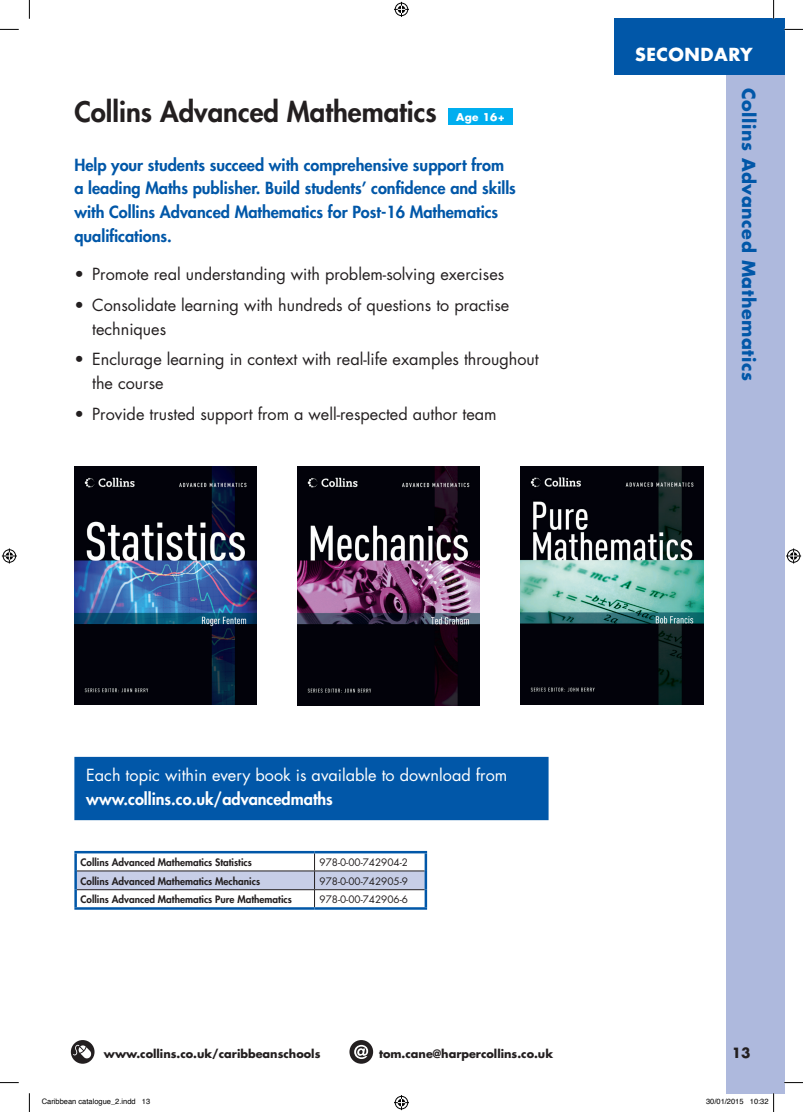
<style>
.page{position:relative;width:803px;height:1112px;background:#fff}
.page>*{position:absolute;margin:0;border:0;box-sizing:border-box;transform-origin:0 0}
.t1{font:800 27.5px "Futura";color:#231f20}
.t2{font:700 17.5px "Futura";letter-spacing:.03em;color:#0157a8}
.t3{font:700 17.5px "Futura";letter-spacing:.03em;color:#fff}
.t4{font:16.25px/23.8px "Futura";color:#231f20}
.t5{font:800 16.25px/23.8px "Futura";color:#0157a8}
.t6{font:16.25px "Futura";color:#fff}
.t7{font:800 16.25px "Futura";color:#fff}
.t8{font:700 13.75px "Futura";color:#231f20}
.t9{font:700 11.25px "Futura";color:#231f20}
.t10{font:700 10.5px "Futura";color:#fff}
.t11{font:800 10px "Futura";color:#231f20}
.t12{font:10px "Futura";color:#231f20}
.t13{font:7.5px "Helvetica";color:#000}
</style>
<div class="page">
<img style="left:71px;top:1039px;width:24px;height:24px;border-radius:12px">
<svg style="left:349px;top:1039px;width:24px;height:24px"></svg>
<svg style="left:354px;top:1044px;width:14px;height:14px"></svg>
<div style="left:726px;top:72px;width:58px;height:1020px;background:#aeb9dd"></div>
<div style="left:614px;top:19px;width:170px;height:55px;background:#0157a8"></div>
<div style="left:448px;top:108px;width:65px;height:17px;background:#00aeef"></div>
<img style="left:74px;top:466px;width:183px;height:238px">
<img style="left:297px;top:466px;width:183px;height:239px">
<img style="left:521px;top:466px;width:182px;height:238px">
<hr style="left:74px;top:850px;width:240px;height:3px;background:#0157a8">
<hr style="left:74px;top:853px;width:3px;height:17px;background:#0157a8">
<hr style="left:314px;top:850px;width:113px;height:3px;background:#0157a8">
<hr style="left:74px;top:870px;width:3px;height:19px;background:#0157a8">
<hr style="left:74px;top:889px;width:3px;height:18px;background:#0157a8">
<svg style="left:76px;top:853px;width:351px;height:54px"></svg>
<hr style="left:74px;top:907px;width:240px;height:2px;background:#0157a8">
<hr style="left:314px;top:907px;width:113px;height:2px;background:#0157a8">
<div style="left:75px;top:757px;width:473px;height:62px;background:#0157a8"></div>
<div style="left:74px;top:756px;width:474px;height:64px;border:1px solid #0157a8"></div>
<svg style="left:0;top:29px;width:19px;height:1px"></svg>
<svg style="left:784px;top:29px;width:19px;height:1px"></svg>
<svg style="left:0;top:1082px;width:19px;height:1px"></svg>
<svg style="left:784px;top:1081px;width:19px;height:2px"></svg>
<svg style="left:29px;top:0;width:1px;height:19px"></svg>
<svg style="left:29px;top:1093px;width:1px;height:18px"></svg>
<svg style="left:773px;top:0;width:1px;height:19px"></svg>
<svg style="left:394px;top:2px;width:15px;height:15px"></svg>
<svg style="left:394px;top:1095px;width:15px;height:14px"></svg>
<svg style="left:2px;top:548px;width:15px;height:15px"></svg>
<svg style="left:786px;top:548px;width:15px;height:15px"></svg>
<svg style="left:750px;top:1092px;width:24px;height:19px"></svg>
<h1 class="t1" style="left:74px;top:94px;width:364px">Collins Advanced Mathematics</h1>
<p class="t10" style="left:456px;top:109px;width:50px">Age 16+</p>
<p class="t5" style="left:74px;top:152px;width:443px">Help your students succeed with comprehensive support from a leading Maths publisher. Build students’ confidence and skills with Collins Advanced Mathematics for Post-16 Mathematics qualifications.</p>
<p class="t4" style="left:74px;top:262px;width:431px">• Promote real understanding with problem-solving exercises</p>
<p class="t4" style="left:92px;top:292px;width:419px;text-indent:-18px">• Consolidate learning with hundreds of questions to practise techniques</p>
<p class="t4" style="left:92px;top:347px;width:448px;text-indent:-18px">• Enclurage learning in context with real-life examples throughout the course</p>
<p class="t4" style="left:74px;top:402px;width:424px">• Provide trusted support from a well-respected author team</p>
<p class="t3" style="left:635px;top:42px;width:119px">SECONDARY</p>
<p class="t2" style="left:761px;top:88px;width:294px;rotate:90deg">Collins Advanced Mathematics</p>
<p class="t6" style="left:86px;top:764px;width:422px">Each topic within every book is available to download from</p>
<p class="t7" style="left:86px;top:788px;width:248px">www.collins.co.uk/advancedmaths</p>
<p class="t11" style="left:81px;top:855px;width:173px">Collins Advanced Mathematics Statistics</p>
<p class="t12" style="left:319px;top:855px;width:90px">978-0-00-742904-2</p>
<p class="t11" style="left:81px;top:874px;width:181px">Collins Advanced Mathematics Mechanics</p>
<p class="t12" style="left:319px;top:873px;width:90px">978-0-00-742905-9</p>
<p class="t11" style="left:81px;top:892px;width:213px">Collins Advanced Mathematics Pure Mathematics</p>
<p class="t12" style="left:319px;top:892px;width:90px">978-0-00-742906-6</p>
<p class="t9" style="left:104px;top:1045px;width:218px">www.collins.co.uk/caribbeanschools</p>
<p class="t9" style="left:379px;top:1045px;width:176px">tom.cane@harpercollins.co.uk</p>
<p class="t8" style="left:732px;top:1043px;width:20px">13</p>
<p class="t13" style="left:42px;top:1095px;width:110px">Caribbean catalogue_2.indd 13</p>
<p class="t13" style="left:706px;top:1095px;width:64px">30/01/2015 10:32</p>
</div>
